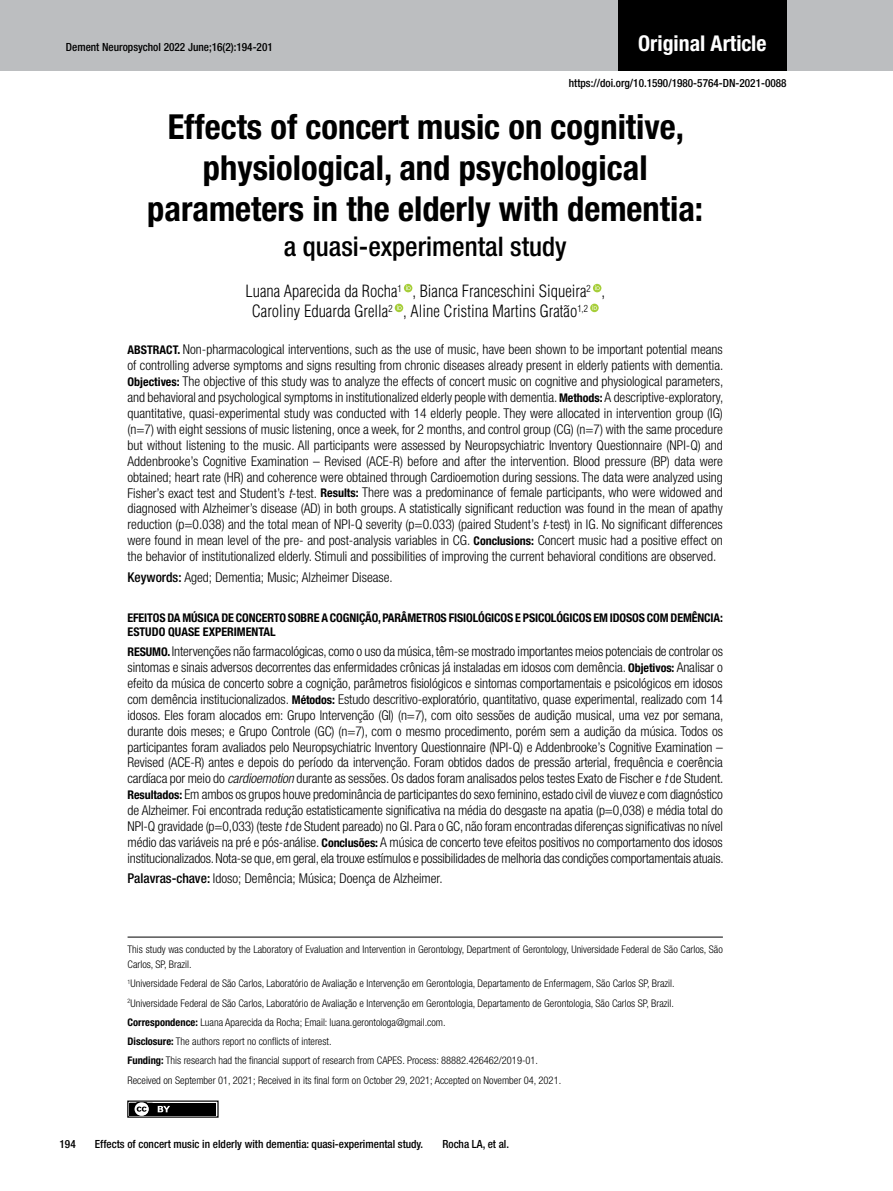
<style>
.page{position:relative;width:893px;height:1191px;background:#fff}
.page>*{position:absolute;margin:0;border:0;box-sizing:border-box;transform-origin:0 0}
.t1{font:700 condensed 34.5px/40.5px "Helvetica Neue LT Std";color:#000;text-align:center}
.t2{font:500 condensed 27px "Helvetica Neue LT Std";color:#000}
.t3{font:700 condensed 21.75px "Helvetica Neue LT Std";color:#fff}
.t4{font:300 condensed 16.5px/19.8px "Helvetica LT Std";color:#000}
.t5{font:300 condensed 13.5px/15.9px "Helvetica Neue LT Std";color:#000;text-align:justify}
.t6{font:700 condensed 12px/14.4px "Helvetica Neue LT Std";letter-spacing:-.01em;color:#000}
.t7{font:500 condensed 11.25px "Helvetica Neue LT Std";color:#000}
.t8{font:300 condensed 10.5px/19.2px "Helvetica Neue LT Std";color:#000}
.s1{font-weight:700;font-size:12px}
.s2{font-style:italic}
.s3{font-weight:500}
.s4{font-weight:700}
</style>
<div class="page">
<svg style="left:129px;top:1102px;width:1px;height:13px"></svg>
<div style="left:127px;top:1100px;width:92px;height:17px;border:1px solid #000"></div>
<div style="left:130px;top:1102px;width:86px;height:13px;background:#000"></div>
<svg style="left:130px;top:1102px;width:40px;height:13px"></svg>
<div style="left:404px;top:284px;width:8px;height:8px;background:#a6ce39;border-radius:50%"></div>
<svg style="left:406px;top:285px;width:5px;height:5px"></svg>
<div style="left:593px;top:284px;width:8px;height:8px;background:#a6ce39;border-radius:50%"></div>
<svg style="left:595px;top:285px;width:5px;height:5px"></svg>
<div style="left:395px;top:304px;width:8px;height:8px;background:#a6ce39;border-radius:50%"></div>
<svg style="left:397px;top:305px;width:5px;height:5px"></svg>
<svg style="left:590px;top:304px;width:9px;height:8px"></svg>
<svg style="left:592px;top:305px;width:5px;height:5px"></svg>
<hr style="left:128px;top:936px;width:595px;height:1px;background:#000">
<div style="left:0;top:0;width:893px;height:70px;background:#bcbec0"></div>
<div style="left:618px;top:0;width:169px;height:70px;background:#000"></div>
<p class="t7" style="left:66px;top:41px;width:208px">Dement Neuropsychol 2022 June;16(2):194-201</p>
<h3 class="t3" style="left:638px;top:31px;width:130px">Original Article</h3>
<p class="t7" style="left:569px;top:76px;width:219px">https://doi.org/10.1590/1980-5764-DN-2021-0088</p>
<h1 class="t1" style="left:147px;top:106px;width:557px">Effects of concert music on cognitive, physiological, and psychological parameters in the elderly with dementia:</h1>
<h2 class="t2" style="left:284px;top:231px;width:284px">a quasi-experimental study</h2>
<p class="t4" style="left:252px;top:281px;width:355px;text-indent:-6px">Luana Aparecida da Rocha<sup>1</sup> , Bianca Franceschini Siqueira<sup>2</sup> ,<br>Caroliny Eduarda Grella<sup>2</sup> , Aline Cristina Martins Gratão<sup>1,2</sup></p>
<p class="t5" style="left:128px;top:341px;width:597px"><span class="s1">ABSTRACT.</span> Non-pharmacological interventions, such as the use of music, have been shown to be important potential means of controlling adverse symptoms and signs resulting from chronic diseases already present in elderly patients with dementia.<br><span class="s1">Objectives:</span> The objective of this study was to analyze the effects of concert music on cognitive and physiological parameters, and behavioral and psychological symptoms in institutionalized elderly people with dementia. <span class="s1">Methods:</span> A descriptive-exploratory, quantitative, quasi-experimental study was conducted with 14 elderly people. They were allocated in intervention group (IG) (n=7) with eight sessions of music listening, once a week, for 2 months, and control group (CG) (n=7) with the same procedure but without listening to the music. All participants were assessed by Neuropsychiatric Inventory Questionnaire (NPI-Q) and Addenbrooke’s Cognitive Examination – Revised (ACE-R) before and after the intervention. Blood pressure (BP) data were obtained; heart rate (HR) and coherence were obtained through Cardioemotion during sessions. The data were analyzed using Fisher’s exact test and Student’s <span class="s2">t</span>-test. <span class="s1">Results:</span> There was a predominance of female participants, who were widowed and diagnosed with Alzheimer’s disease (AD) in both groups. A statistically significant reduction was found in the mean of apathy reduction (p=0.038) and the total mean of NPI-Q severity (p=0.033) (paired Student’s <span class="s2">t</span>-test) in IG. No significant differences were found in mean level of the pre- and post-analysis variables in CG. <span class="s1">Conclusions:</span> Concert music had a positive effect on the behavior of institutionalized elderly. Stimuli and possibilities of improving the current behavioral conditions are observed.</p>
<p class="t5" style="left:128px;top:569px;width:267px"><span class="s3">Keywords:</span> Aged; Dementia; Music; Alzheimer Disease.</p>
<p class="t6" style="left:128px;top:610px;width:597px">EFEITOS DA MÚSICA DE CONCERTO SOBRE A COGNIÇÃO, PARÂMETROS FISIOLÓGICOS E PSICOLÓGICOS EM IDOSOS COM DEMÊNCIA:<br>ESTUDO QUASE EXPERIMENTAL</p>
<p class="t5" style="left:128px;top:643px;width:598px"><span class="s1">RESUMO.</span> Intervenções não farmacológicas, como o uso da música, têm-se mostrado importantes meios potenciais de controlar os sintomas e sinais adversos decorrentes das enfermidades crônicas já instaladas em idosos com demência. <span class="s1">Objetivos:</span> Analisar o efeito da música de concerto sobre a cognição, parâmetros fisiológicos e sintomas comportamentais e psicológicos em idosos com demência institucionalizados. <span class="s1">Métodos:</span> Estudo descritivo-exploratório, quantitativo, quase experimental, realizado com 14 idosos. Eles foram alocados em: Grupo Intervenção (GI) (n=7), com oito sessões de audição musical, uma vez por semana, durante dois meses; e Grupo Controle (GC) (n=7), com o mesmo procedimento, porém sem a audição da música. Todos os participantes foram avaliados pelo Neuropsychiatric Inventory Questionnaire (NPI-Q) e Addenbrooke’s Cognitive Examination – Revised (ACE-R) antes e depois do período da intervenção. Foram obtidos dados de pressão arterial, frequência e coerência cardíaca por meio do <span class="s2">cardioemotion</span> durante as sessões. Os dados foram analisados pelos testes Exato de Fischer e <span class="s2">t</span> de Student.<br><span class="s1">Resultados:</span> Em ambos os grupos houve predominância de participantes do sexo feminino, estado civil de viuvez e com diagnóstico de Alzheimer. Foi encontrada redução estatisticamente significativa na média do desgaste na apatia (p=0,038) e média total do NPI-Q gravidade (p=0,033) (teste <span class="s2">t</span> de Student pareado) no GI. Para o GC, não foram encontradas diferenças significativas no nível médio das variáveis na pré e pós-análise. <span class="s1">Conclusões:</span> A música de concerto teve efeitos positivos no comportamento dos idosos institucionalizados. Nota-se que, em geral, ela trouxe estímulos e possibilidades de melhoria das condições comportamentais atuais.</p>
<p class="t5" style="left:128px;top:870px;width:316px"><span class="s3">Palavras-chave:</span> Idoso; Demência; Música; Doença de Alzheimer.</p>
<p class="t8" style="left:128px;top:941px;width:597px;line-height:15px">This study was conducted by the Laboratory of Evaluation and Intervention in Gerontology, Department of Gerontology, Universidade Federal de São Carlos, São<br>Carlos, SP, Brazil.</p>
<p class="t8" style="left:128px;top:974px;width:549px"><sup>1</sup>Universidade Federal de São Carlos, Laboratório de Avaliação e Intervenção em Gerontologia, Departamento de Enfermagem, São Carlos SP, Brazil.<br><sup>2</sup>Universidade Federal de São Carlos, Laboratório de Avaliação e Intervenção em Gerontologia, Departamento de Gerontologia, São Carlos SP, Brazil.<br><span class="s4">Correspondence:</span> Luana Aparecida da Rocha; Email: luana.gerontologa@gmail.com.<br><span class="s4">Disclosure:</span> The authors report no conflicts of interest.<br><span class="s4">Funding:</span> This research had the financial support of research from CAPES. Process: 88882.426462/2019-01.<br>Received on September 01, 2021; Received in its final form on October 29, 2021; Accepted on November 04, 2021.</p>
<p class="t7" style="left:60px;top:1137px;width:18px">194</p>
<p class="t7" style="left:95px;top:1137px;width:330px">Effects of concert music in elderly with dementia: quasi-experimental study.</p>
<p class="t7" style="left:442px;top:1137px;width:68px">Rocha LA, et al.</p>
</div>
